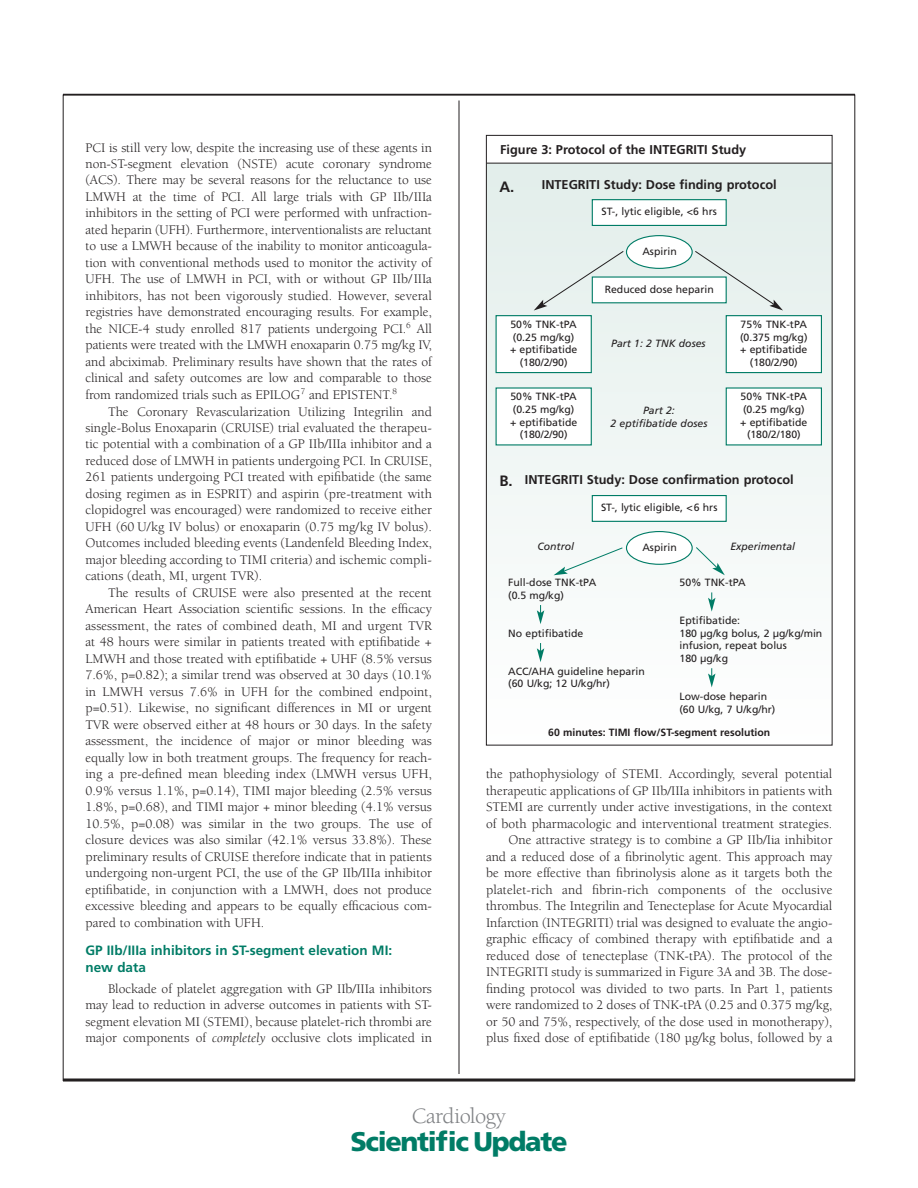
<style>
.page{position:relative;width:918px;height:1188px;background:#fff}
.page>*{position:absolute;margin:0;border:0;box-sizing:border-box;transform-origin:0 0}
.t1{font:900 27px "Frutiger";letter-spacing:-.05em;color:#007c66}
.t2{font:22.5px "Berkeley";letter-spacing:-.025em;color:#808285}
.t3{font:13.5px/16.5px "Berkeley";color:#231f20;text-align:justify}
.t4{font:700 13.5px/16.5px "Frutiger";color:#007c66}
.t5{font:700 12.75px "Frutiger";color:#231f20}
.t6{font:10.5px/12.6px "Frutiger";color:#231f20;text-align:center}
.t7{font:italic 10.5px/12.6px "Frutiger";color:#231f20;text-align:center}
.t8{font:700 10.5px "Frutiger";color:#231f20}
.s1{font-style:italic}
.s2{font-size:15px}
</style>
<div class="page">
<div style="left:486px;top:163px;width:346px;height:582px;background:linear-gradient(to bottom,#e2edea,#feffff)"></div>
<hr style="left:63px;top:94px;width:792px;height:1px;background:#231f20">
<svg style="left:63px;top:1078px;width:792px;height:4px;background:#575455"></svg>
<hr style="left:459px;top:100px;width:1px;height:974px;background:#231f20">
<hr style="left:487px;top:163px;width:345px;height:1px;background:#231f20">
<div style="left:592px;top:200px;width:134px;height:25px;background:#fff"></div>
<div style="left:592px;top:199px;width:135px;height:27px;border:1px solid #007c66"></div>
<div style="left:496px;top:316px;width:95px;height:57px;background:#fff"></div>
<div style="left:496px;top:315px;width:96px;height:58px;border:1px solid #007c66"></div>
<svg style="left:537px;top:643px;width:7px;height:19px"></svg>
<svg style="left:537px;top:605px;width:7px;height:19px"></svg>
<svg style="left:708px;top:668px;width:8px;height:19px"></svg>
<svg style="left:708px;top:592px;width:8px;height:20px"></svg>
<div style="left:496px;top:388px;width:95px;height:57px;background:#fff"></div>
<div style="left:726px;top:388px;width:95px;height:57px;background:#fff"></div>
<div style="left:726px;top:387px;width:96px;height:58px;border:1px solid #007c66"></div>
<div style="left:726px;top:316px;width:95px;height:57px;background:#fff"></div>
<div style="left:726px;top:315px;width:96px;height:58px;border:1px solid #007c66"></div>
<svg style="left:534px;top:235px;width:249px;height:76px"></svg>
<div style="left:592px;top:496px;width:134px;height:25px;background:#fff"></div>
<div style="left:592px;top:495px;width:135px;height:27px;border:1px solid #007c66"></div>
<svg style="left:554px;top:531px;width:171px;height:44px"></svg>
<p class="t3" style="left:86px;top:140px;width:348px">PCI is still very low, despite the increasing use of these agents in non-ST-segment elevation (NSTE) acute coronary syndrome (ACS). There may be several reasons for the reluctance to use LMWH at the time of PCI. All large trials with GP IIb/IIIa inhibitors in the setting of PCI were performed with unfraction&shy;ated heparin (UFH). Furthermore, interventionalists are reluctant to use a LMWH because of the inability to monitor anticoagula&shy;tion with conventional methods used to monitor the activity of UFH. The use of LMWH in PCI, with or without GP IIb/IIIa inhibitors, has not been vigorously studied. However, several registries have demonstrated encouraging results. For example, the NICE-4 study enrolled 817 patients undergoing PCI.<sup>6</sup> All patients were treated with the LMWH enoxaparin 0.75 mg/kg IV, and abciximab. Preliminary results have shown that the rates of clinical and safety outcomes are low and comparable to those from randomized trials such as EPILOG<sup>7</sup> and EPISTENT.<sup>8</sup></p>
<p class="t3" style="left:85px;top:404px;width:348px;text-indent:23px">The Coronary Revascularization Utilizing Integrilin and single-Bolus Enoxaparin (CRUISE) trial evaluated the therapeu&shy;tic potential with a combination of a GP IIb/IIIa inhibitor and a reduced dose of LMWH in patients undergoing PCI. In CRUISE, 261 patients undergoing PCI treated with epifibatide (the same dosing regimen as in ESPRIT) and aspirin (pre-treatment with clopidogrel was encouraged) were randomized to receive either UFH (60 U/kg IV bolus) or enoxaparin (0.75 mg/kg IV bolus).<br>Outcomes included bleeding events (Landenfeld Bleeding Index, major bleeding according to TIMI criteria) and ischemic compli&shy;cations (death, MI, urgent TVR).</p>
<p class="t3" style="left:85px;top:586px;width:348px;text-indent:23px">The results of CRUISE were also presented at the recent American Heart Association scientific sessions. In the efficacy assessment, the rates of combined death, MI and urgent TVR at 48 hours were similar in patients treated with eptifibatide + LMWH and those treated with eptifibatide + UHF (8.5% versus 7.6%, p=0.82); a similar trend was observed at 30 days (10.1% in LMWH versus 7.6% in UFH for the combined endpoint, p=0.51). Likewise, no significant differences in MI or urgent TVR were observed either at 48 hours or 30 days. In the safety assessment, the incidence of major or minor bleeding was equally low in both treatment groups. The frequency for reach&shy;ing a pre-defined mean bleeding index (LMWH versus UFH, 0.9% versus 1.1%, p=0.14), TIMI major bleeding (2.5% versus 1.8%, p=0.68), and TIMI major + minor bleeding (4.1% versus 10.5%, p=0.08) was similar in the two groups. The use of closure devices was also similar (42.1% versus 33.8%). These preliminary results of CRUISE therefore indicate that in patients undergoing non-urgent PCI, the use of the GP IIb/IIIa inhibitor eptifibatide, in conjunction with a LMWH, does not produce excessive bleeding and appears to be equally efficacious com&shy;pared to combination with UFH.</p>
<p class="t4" style="left:85px;top:944px;width:308px">GP IIb/IIIa inhibitors in ST-segment elevation MI: new data</p>
<p class="t3" style="left:85px;top:982px;width:348px;text-indent:23px">Blockade of platelet aggregation with GP IIb/IIIa inhibitors may lead to reduction in adverse outcomes in patients with ST&shy;segment elevation MI (STEMI), because platelet-rich thrombi are major components of <span class="s1">completely</span> occlusive clots implicated in</p>
<p class="t5" style="left:500px;top:144px;width:248px">Figure 3: Protocol of the INTEGRITI Study</p>
<p class="t5" style="left:500px;top:179px;width:279px"><span class="s2">A.</span> INTEGRITI Study: Dose finding protocol</p>
<p class="t6" style="left:602px;top:206px;width:117px">ST-, lytic eligible, &lt;6 hrs</p>
<p class="t6" style="left:642px;top:246px;width:36px">Aspirin</p>
<p class="t6" style="left:510px;top:319px;width:69px">50% TNK-tPA (0.25 mg/kg) + eptifibatide (180/2/90)</p>
<p class="t6" style="left:605px;top:284px;width:111px">Reduced dose heparin</p>
<p class="t7" style="left:611px;top:338px;width:96px">Part 1: 2 TNK doses</p>
<p class="t6" style="left:740px;top:319px;width:69px">75% TNK-tPA (0.375 mg/kg) + eptifibatide (180/2/90)</p>
<p class="t6" style="left:510px;top:391px;width:69px">50% TNK-tPA (0.25 mg/kg) + eptifibatide (180/2/90)</p>
<p class="t6" style="left:740px;top:391px;width:69px">50% TNK-tPA (0.25 mg/kg) + eptifibatide (180/2/180)</p>
<p class="t7" style="left:611px;top:405px;width:98px">Part 2:<br>2 eptifibatide doses</p>
<p class="t5" style="left:500px;top:474px;width:296px"><span class="s2">B.</span> INTEGRITI Study: Dose confirmation protocol</p>
<p class="t6" style="left:601px;top:502px;width:118px">ST-, lytic eligible, &lt;6 hrs</p>
<p class="t7" style="left:537px;top:541px;width:38px">Control</p>
<p class="t7" style="left:730px;top:541px;width:66px">Experimental</p>
<p class="t6" style="left:642px;top:542px;width:36px">Aspirin</p>
<p class="t6" style="left:508px;top:577px;width:89px;text-align:left">Full-dose TNK-tPA (0.5 mg/kg)</p>
<p class="t6" style="left:508px;top:628px;width:76px">No eptifibatide</p>
<p class="t6" style="left:508px;top:666px;width:138px;text-align:left">ACC/AHA guideline heparin (60 U/kg; 12 U/kg/hr)</p>
<p class="t6" style="left:680px;top:577px;width:68px">50% TNK-tPA</p>
<p class="t6" style="left:680px;top:615px;width:144px;text-align:left">Eptifibatide:<br>180 µg/kg bolus, 2 µg/kg/min infusion, repeat bolus<br>180 µg/kg</p>
<p class="t6" style="left:680px;top:691px;width:97px;text-align:left">Low-dose heparin (60 U/kg, 7 U/kg/hr)</p>
<p class="t8" style="left:548px;top:728px;width:224px">60 minutes: TIMI flow/ST-segment resolution</p>
<p class="t3" style="left:486px;top:767px;width:348px;text-align:right">the pathophysiology of STEMI. Accordingly, several potential therapeutic applications of GP IIb/IIIa inhibitors in patients with STEMI are currently under active investigations, in the context of both pharmacologic and interventional treatment strategies.<br>One attractive strategy is to combine a GP IIb/Iia inhibitor and a reduced dose of a fibrinolytic agent. This approach may be more effective than fibrinolysis alone as it targets both the platelet-rich and fibrin-rich components of the occlusive thrombus. The Integrilin and Tenecteplase for Acute Myocardial Infarction (INTEGRITI) trial was designed to evaluate the angio&shy;graphic efficacy of combined therapy with eptifibatide and a reduced dose of tenecteplase (TNK-tPA). The protocol of the INTEGRITI study is summarized in Figure 3A and 3B. The dose&shy;finding protocol was divided to two parts. In Part 1, patients were randomized to 2 doses of TNK-tPA (0.25 and 0.375 mg/kg, or 50 and 75%, respectively, of the dose used in monotherapy), plus fixed dose of eptifibatide (180 µg/kg bolus, followed by a</p>
<h2 class="t2" style="left:412px;top:1107px;width:96px">Cardiology</h2>
<h1 class="t1" style="left:350px;top:1131px;width:219px">Scientific Update</h1>
</div>
